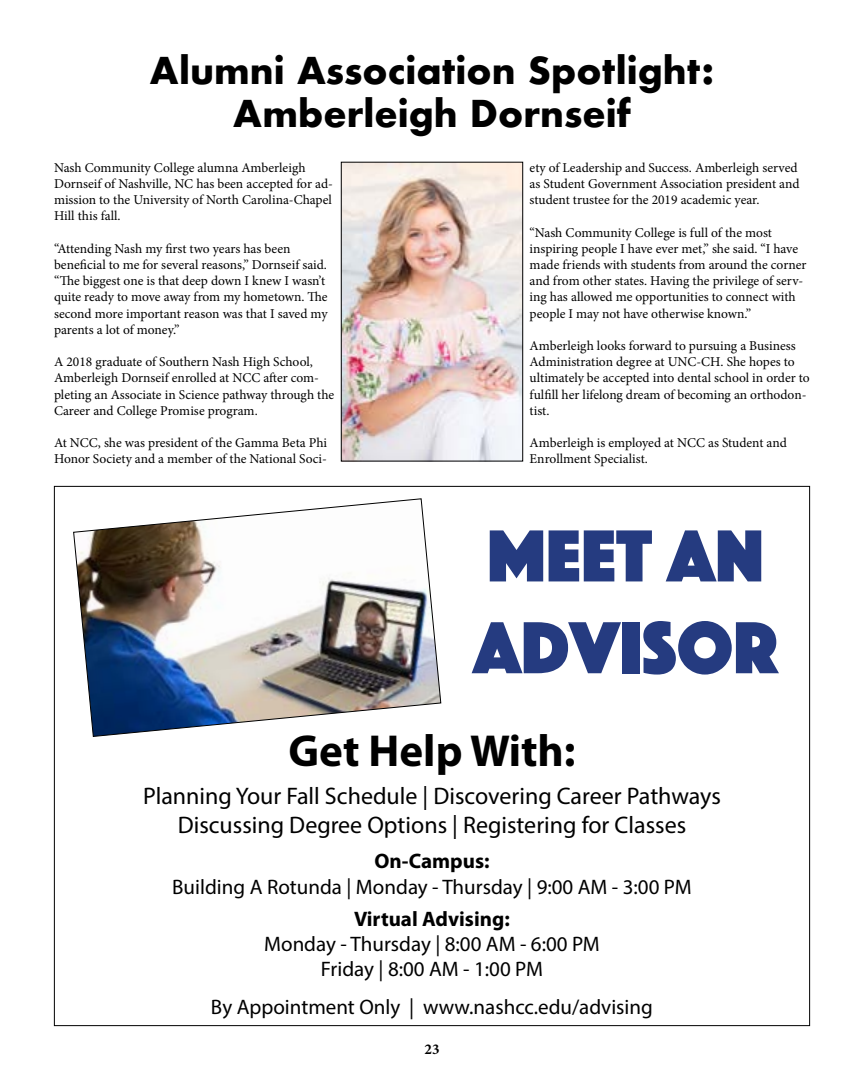
<style>
.page{position:relative;width:864px;height:1080px;background:#fff}
.page>*{position:absolute;margin:0;border:0;box-sizing:border-box;transform-origin:0 0}
.t1{font:76.5px/91.8px "Phosphate Solid";color:#253b80}
.t2{font:700 45px "Myriad Pro";color:#000}
.t3{font:700 36px/43.2px "Futura";color:#000;text-align:center}
.t4{font:24px/28.8px "Myriad Pro";color:#000;text-align:center}
.t5{font:21px/25.2px "Myriad Pro";color:#000;text-align:center}
.t6{font:700 21px "Myriad Pro";color:#000}
.t7{font:700 15px "Minion Pro";color:#000}
.t8{font:13.5px/16.2px "Minion Pro";color:#000}
</style>
<div class="page">
<img style="left:73px;top:498px;width:368px;height:239px">
<img style="left:343px;top:164px;width:178px;height:295px">
<div style="left:341px;top:162px;width:182px;height:299px;border:1px solid #000"></div>
<h3 class="t3" style="left:150px;top:49px;width:566px">Alumni Association Spotlight:<br>Amberleigh Dornseif</h3>
<p class="t8" style="left:54px;top:159px;width:280px">Nash Community College alumna Amberleigh Dornseif of Nashville, NC has been accepted for ad&shy;mission to the University of North Carolina-Chapel Hill this fall.</p>
<p class="t8" style="left:54px;top:240px;width:275px">“Attending Nash my first two years has been beneficial to me for several reasons,” Dornseif said. “The biggest one is that deep down I knew I wasn’t quite ready to move away from my hometown. The second more important reason was that I saved my parents a lot of money.”</p>
<p class="t8" style="left:54px;top:354px;width:282px">A 2018 graduate of Southern Nash High School, Amberleigh Dornseif enrolled at NCC after com&shy;pleting an Associate in Science pathway through the Career and College Promise program.</p>
<p class="t8" style="left:54px;top:435px;width:275px">At NCC, she was president of the Gamma Beta Phi<br>Honor Society and a member of the National Soci-</p>
<p class="t8" style="left:530px;top:159px;width:271px">ety of Leadership and Success. Amberleigh served as Student Government Association president and student trustee for the 2019 academic year.</p>
<p class="t8" style="left:530px;top:224px;width:278px">“Nash Community College is full of the most inspiring people I have ever met,” she said. “I have made friends with students from around the corner and from other states. Having the privilege of serv&shy;ing has allowed me opportunities to connect with people I may not have otherwise known.”</p>
<p class="t8" style="left:530px;top:338px;width:282px">Amberleigh looks forward to pursuing a Business Administration degree at UNC-CH. She hopes to ultimately be accepted into dental school in order to fulfill her lifelong dream of becoming an orthodon&shy;tist.</p>
<p class="t8" style="left:530px;top:435px;width:259px">Amberleigh is employed at NCC as Student and<br>Enrollment Specialist.</p>
<h1 class="t1" style="left:473px;top:506px;width:306px">MEET AN<br>ADVISOR</h1>
<h2 class="t2" style="left:288px;top:721px;width:289px">Get Help With:</h2>
<h3 class="t4" style="left:143px;top:781px;width:579px">Planning Your Fall Schedule | Discovering Career Pathways<br>Discussing Degree Options | Registering for Classes</h3>
<h3 class="t6" style="left:374px;top:848px;width:117px">On-Campus:</h3>
<h3 class="t5" style="left:172px;top:874px;width:521px">Building A Rotunda | Monday - Thursday | 9:00 AM - 3:00 PM</h3>
<h3 class="t6" style="left:354px;top:905px;width:157px">Virtual Advising:</h3>
<h3 class="t5" style="left:264px;top:931px;width:337px">Monday - Thursday | 8:00 AM - 6:00 PM<br>Friday | 8:00 AM - 1:00 PM</h3>
<h3 class="t5" style="left:211px;top:994px;width:443px">By Appointment Only | www.nashcc.edu/advising</h3>
<p class="t7" style="left:424px;top:1038px;width:16px">23</p>
</div>
